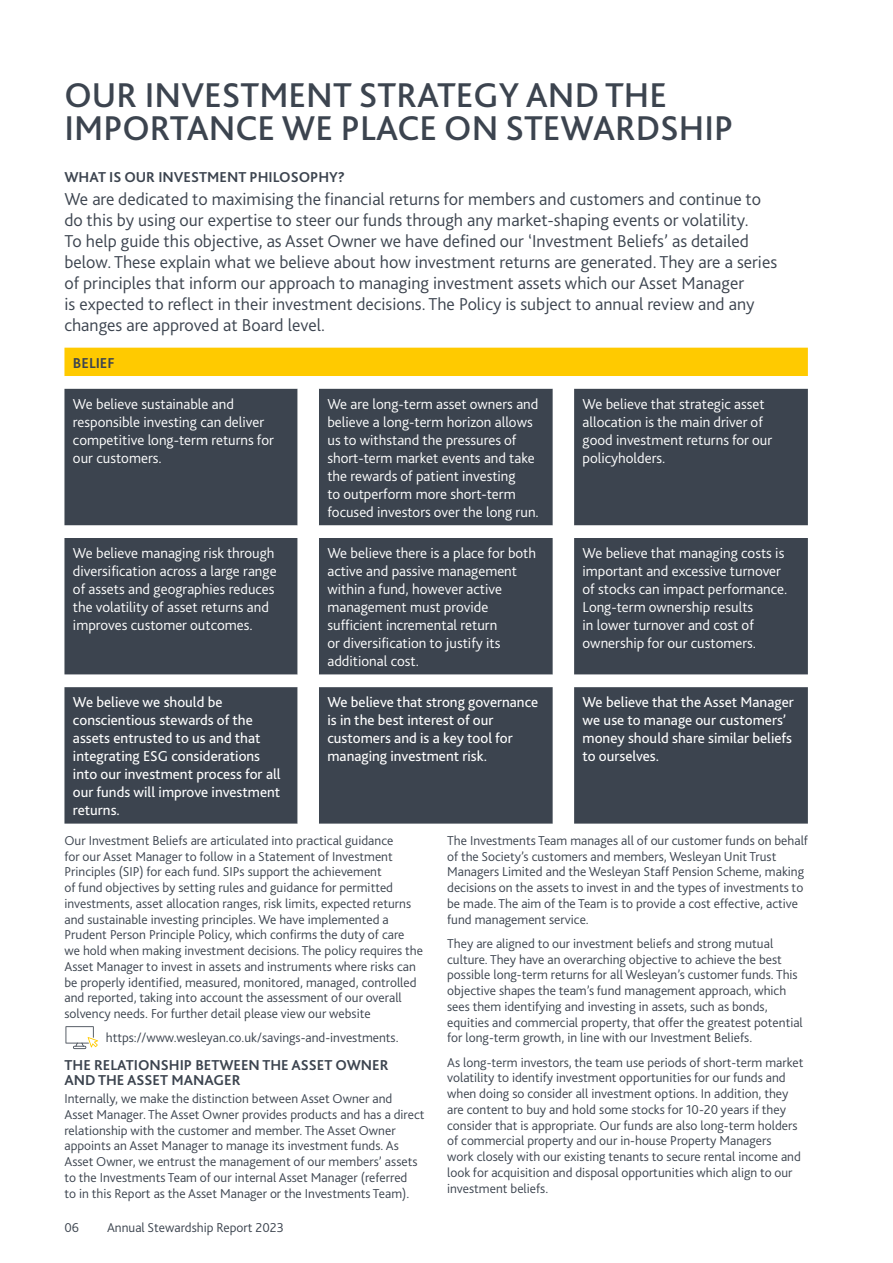
<style>
.page{position:relative;width:893px;height:1263px;background:#fff}
.page>*{position:absolute;margin:0;border:0;box-sizing:border-box;transform-origin:0 0}
.t1{font:500 36px/33px "Bliss 2";color:#3c444f}
.t2{font:300 18px/21px "Bliss 2";color:#3c444f}
.t3{font:300 15px/18px "Bliss 2";color:#fff}
.t4{font:15px/18px "Bliss 2";color:#fff}
.t5{font:700 15px/15px "Bliss 2";color:#3c444f}
.t6{font:300 13.5px/15.8px "Bliss 2";color:#3c444f}
</style>
<div class="page">
<div style="left:64px;top:348px;width:744px;height:28px;background:#ffca00"></div>
<svg style="left:64px;top:389px;width:744px;height:435px;background:#484f59"></svg>
<svg style="left:298px;top:389px;width:276px;height:435px;fill:#3c444f"></svg>
<svg style="left:66px;top:1026px;width:32px;height:23px"></svg>
<h1 class="t1" style="left:64px;top:79px;width:670px">OUR INVESTMENT STRATEGY AND THE<br>IMPORTANCE WE PLACE ON STEWARDSHIP</h1>
<p class="t5" style="left:64px;top:169px;width:282px">WHAT IS OUR INVESTMENT PHILOSOPHY?</p>
<p class="t2" style="left:64px;top:188px;width:714px">We are dedicated to maximising the financial returns for members and customers and continue to do this by using our expertise to steer our funds through any market-shaping events or volatility.<br>To help guide this objective, as Asset Owner we have defined our ‘Investment Beliefs’ as detailed below. These explain what we believe about how investment returns are generated. They are a series of principles that inform our approach to managing investment assets which our Asset Manager<br>is expected to reflect in their investment decisions. The Policy is subject to annual review and any changes are approved at Board level.</p>
<p class="t5" style="left:73px;top:355px;width:43px">BELIEF</p>
<p class="t3" style="left:73px;top:395px;width:202px">We believe sustainable and responsible investing can deliver competitive long-term returns for our customers.</p>
<p class="t3" style="left:327px;top:395px;width:213px">We are long-term asset owners and believe a long-term horizon allows us to withstand the pressures of short-term market events and take the rewards of patient investing<br>to outperform more short-term focused investors over the long run.</p>
<p class="t3" style="left:583px;top:395px;width:191px">We believe that strategic asset allocation is the main driver of good investment returns for our policyholders.</p>
<p class="t3" style="left:73px;top:544px;width:205px">We believe managing risk through diversification across a large range of assets and geographies reduces the volatility of asset returns and improves customer outcomes.</p>
<p class="t3" style="left:327px;top:544px;width:210px">We believe there is a place for both active and passive management within a fund, however active management must provide sufficient incremental return<br>or diversification to justify its additional cost.</p>
<p class="t3" style="left:583px;top:544px;width:206px">We believe that managing costs is important and excessive turnover of stocks can impact performance.<br>Long-term ownership results<br>in lower turnover and cost of ownership for our customers.</p>
<p class="t4" style="left:73px;top:693px;width:209px">We believe we should be conscientious stewards of the assets entrusted to us and that integrating ESG considerations into our investment process for all our funds will improve investment returns.</p>
<p class="t4" style="left:327px;top:693px;width:212px">We believe that strong governance is in the best interest of our customers and is a key tool for managing investment risk.</p>
<p class="t4" style="left:583px;top:693px;width:213px">We believe that the Asset Manager we use to manage our customers’ money should share similar beliefs to ourselves.</p>
<p class="t6" style="left:64px;top:832px;width:360px">Our Investment Beliefs are articulated into practical guidance<br>for our Asset Manager to follow in a Statement of Investment Principles (SIP) for each fund. SIPs support the achievement<br>of fund objectives by setting rules and guidance for permitted investments, asset allocation ranges, risk limits, expected returns and sustainable investing principles. We have implemented a Prudent Person Principle Policy, which confirms the duty of care we hold when making investment decisions. The policy requires the Asset Manager to invest in assets and instruments where risks can be properly identified, measured, monitored, managed, controlled and reported, taking into account the assessment of our overall solvency needs. For further detail please view our website</p>
<p class="t6" style="left:106px;top:1030px;width:294px">https://www.wesleyan.co.uk/savings-and-investments.</p>
<p class="t5" style="left:64px;top:1057px;width:326px">THE RELATIONSHIP BETWEEN THE ASSET OWNER<br>AND THE ASSET MANAGER</p>
<p class="t6" style="left:64px;top:1090px;width:361px">Internally, we make the distinction between Asset Owner and Asset Manager. The Asset Owner provides products and has a direct relationship with the customer and member. The Asset Owner appoints an Asset Manager to manage its investment funds. As Asset Owner, we entrust the management of our members’ assets to the Investments Team of our internal Asset Manager (referred<br>to in this Report as the Asset Manager or the Investments Team).</p>
<p class="t6" style="left:447px;top:832px;width:362px">The Investments Team manages all of our customer funds on behalf of the Society’s customers and members, Wesleyan Unit Trust Managers Limited and the Wesleyan Staff Pension Scheme, making decisions on the assets to invest in and the types of investments to be made. The aim of the Team is to provide a cost effective, active fund management service.</p>
<p class="t6" style="left:447px;top:935px;width:357px">They are aligned to our investment beliefs and strong mutual culture. They have an overarching objective to achieve the best possible long-term returns for all Wesleyan’s customer funds. This objective shapes the team’s fund management approach, which sees them identifying and investing in assets, such as bonds, equities and commercial property, that offer the greatest potential for long-term growth, in line with our Investment Beliefs.</p>
<p class="t6" style="left:447px;top:1054px;width:358px">As long-term investors, the team use periods of short-term market volatility to identify investment opportunities for our funds and when doing so consider all investment options. In addition, they are content to buy and hold some stocks for 10-20 years if they consider that is appropriate. Our funds are also long-term holders of commercial property and our in-house Property Managers<br>work closely with our existing tenants to secure rental income and look for acquisition and disposal opportunities which align to our investment beliefs.</p>
<p class="t6" style="left:64px;top:1220px;width:16px">06</p>
<p class="t6" style="left:107px;top:1220px;width:178px">Annual Stewardship Report 2023</p>
</div>
